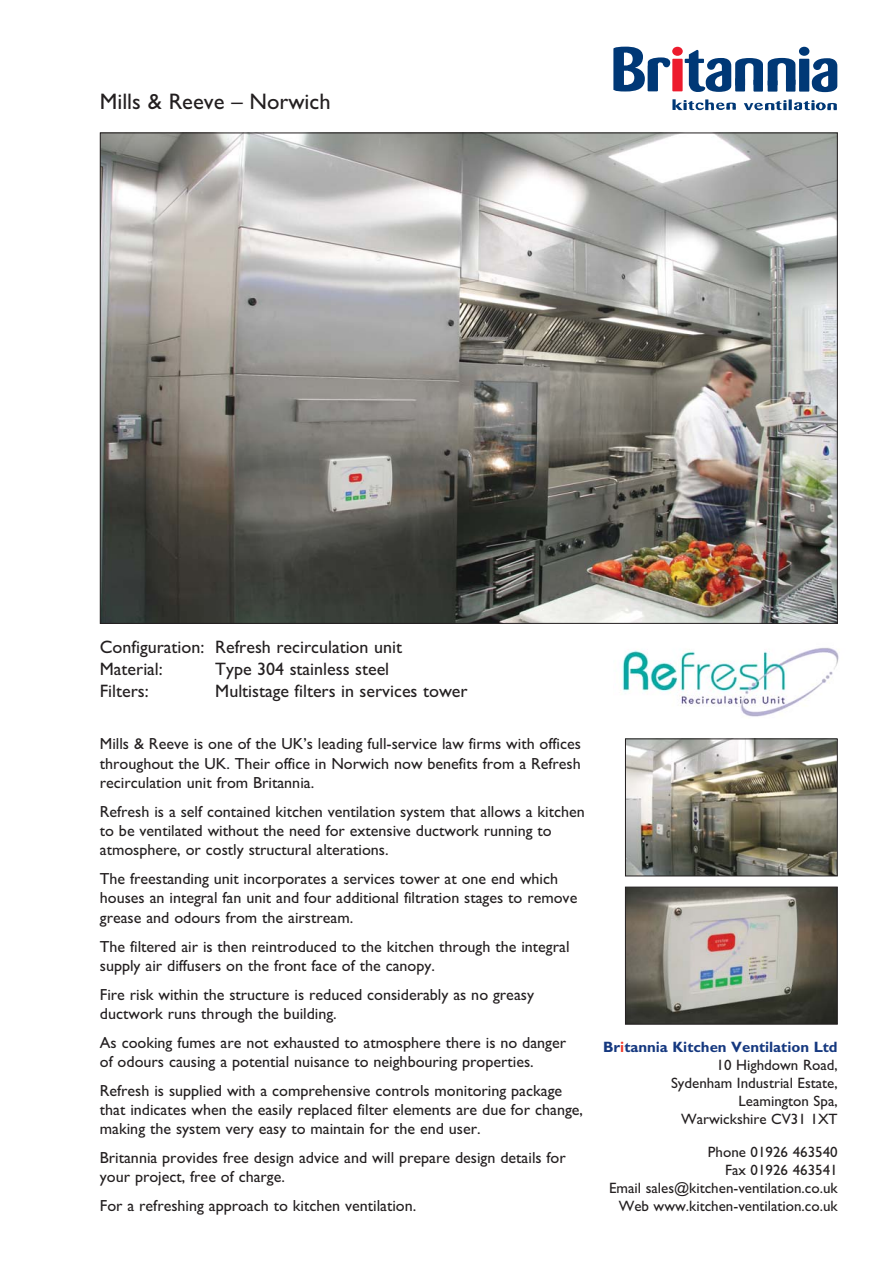
<style>
.page{position:relative;width:893px;height:1263px;background:#fff}
.page>*{position:absolute;margin:0;border:0;box-sizing:border-box;transform-origin:0 0}
.t1{font:22.5px "M Gill Sans";color:#231f20}
.t2{font:18px/21.6px "M Gill Sans";color:#231f20}
.t3{font:16.05px/19.2px "M Gill Sans";color:#231f20}
.t4{font:15px/18px "M Gill Sans";color:#231f20;text-align:right}
.s1{font-weight:700;color:#15387f}
.s2{font-weight:700;color:#ef3829}
</style>
<div class="page">
<svg style="left:613px;top:47px;width:57px;height:44px"></svg>
<div style="left:672px;top:47px;width:11px;height:9px;background:#ed1b2d;border-radius:50%"></div>
<div style="left:672px;top:59px;width:11px;height:32px;background:#ed1b2d"></div>
<div style="left:648px;top:65px;width:10px;height:26px;background:#003876"></div>
<hr style="left:685px;top:59px;width:19px;height:4px;background:#003876">
<svg style="left:812px;top:58px;width:26px;height:34px"></svg>
<div style="left:799px;top:47px;width:10px;height:9px;background:#003876;border-radius:50%"></div>
<div style="left:799px;top:59px;width:10px;height:33px;background:#003876"></div>
<svg style="left:689px;top:49px;width:107px;height:43px"></svg>
<div style="left:786px;top:79px;width:9px;height:13px;background:#003876"></div>
<div style="left:768px;top:80px;width:9px;height:12px;background:#003876"></div>
<svg style="left:672px;top:99px;width:4px;height:11px"></svg>
<svg style="left:744px;top:99px;width:93px;height:11px"></svg>
<svg style="left:675px;top:99px;width:61px;height:11px"></svg>
<img style="left:622px;top:648px;width:217px;height:69px">
<img style="left:627px;top:740px;width:209px;height:134px">
<div style="left:625px;top:738px;width:213px;height:138px;border:1px solid #231f20"></div>
<img style="left:627px;top:889px;width:209px;height:133px">
<div style="left:625px;top:887px;width:213px;height:137px;border:1px solid #231f20"></div>
<img style="left:102px;top:135px;width:734px;height:487px">
<h1 class="t1" style="left:100px;top:94px;width:232px">Mills &amp; Reeve – Norwich</h1>
<p class="t2" style="left:100px;top:638px;width:304px">Configuration: Refresh recirculation unit<br>Material:</p>
<p class="t2" style="left:215px;top:660px;width:175px">Type 304 stainless steel</p>
<p class="t2" style="left:100px;top:682px;width:50px">Filters:</p>
<p class="t2" style="left:215px;top:682px;width:254px">Multistage filters in services tower</p>
<p class="t3" style="left:100px;top:736px;width:482px;text-align:justify">Mills &amp; Reeve is one of the UK’s leading full-service law firms with offices throughout the UK. Their office in Norwich now benefits from a Refresh recirculation unit from Britannia.</p>
<p class="t3" style="left:100px;top:803px;width:486px">Refresh is a self contained kitchen ventilation system that allows a kitchen to be ventilated without the need for extensive ductwork running to atmosphere, or costly structural alterations.</p>
<p class="t3" style="left:100px;top:871px;width:479px">The freestanding unit incorporates a services tower at one end which houses an integral fan unit and four additional filtration stages to remove grease and odours from the airstream.</p>
<p class="t3" style="left:100px;top:938px;width:471px">The filtered air is then reintroduced to the kitchen through the integral supply air diffusers on the front face of the canopy.</p>
<p class="t3" style="left:100px;top:986px;width:436px">Fire risk within the structure is reduced considerably as no greasy ductwork runs through the building.</p>
<p class="t3" style="left:100px;top:1034px;width:468px">As cooking fumes are not exhausted to atmosphere there is no danger of odours causing a potential nuisance to neighbouring properties.</p>
<p class="t3" style="left:100px;top:1082px;width:485px">Refresh is supplied with a comprehensive controls monitoring package that indicates when the easily replaced filter elements are due for change, making the system very easy to maintain for the end user.</p>
<p class="t3" style="left:100px;top:1150px;width:467px">Britannia provides free design advice and will prepare design details for your project, free of charge.</p>
<p class="t3" style="left:100px;top:1198px;width:318px">For a refreshing approach to kitchen ventilation.</p>
<p class="t4" style="left:603px;top:1040px;width:236px"><span class="s1">Br</span><span class="s2">i</span><span class="s1">tannia Kitchen Ventilation Ltd<br></span>10 Highdown Road,<br>Sydenham Industrial Estate,<br>Leamington Spa,<br>Warwickshire CV31 1XT</p>
<p class="t4" style="left:609px;top:1145px;width:230px">Phone 01926 463540<br>Fax 01926 463541<br>Email sales@kitchen-ventilation.co.uk<br>Web www.kitchen-ventilation.co.uk</p>
</div>
